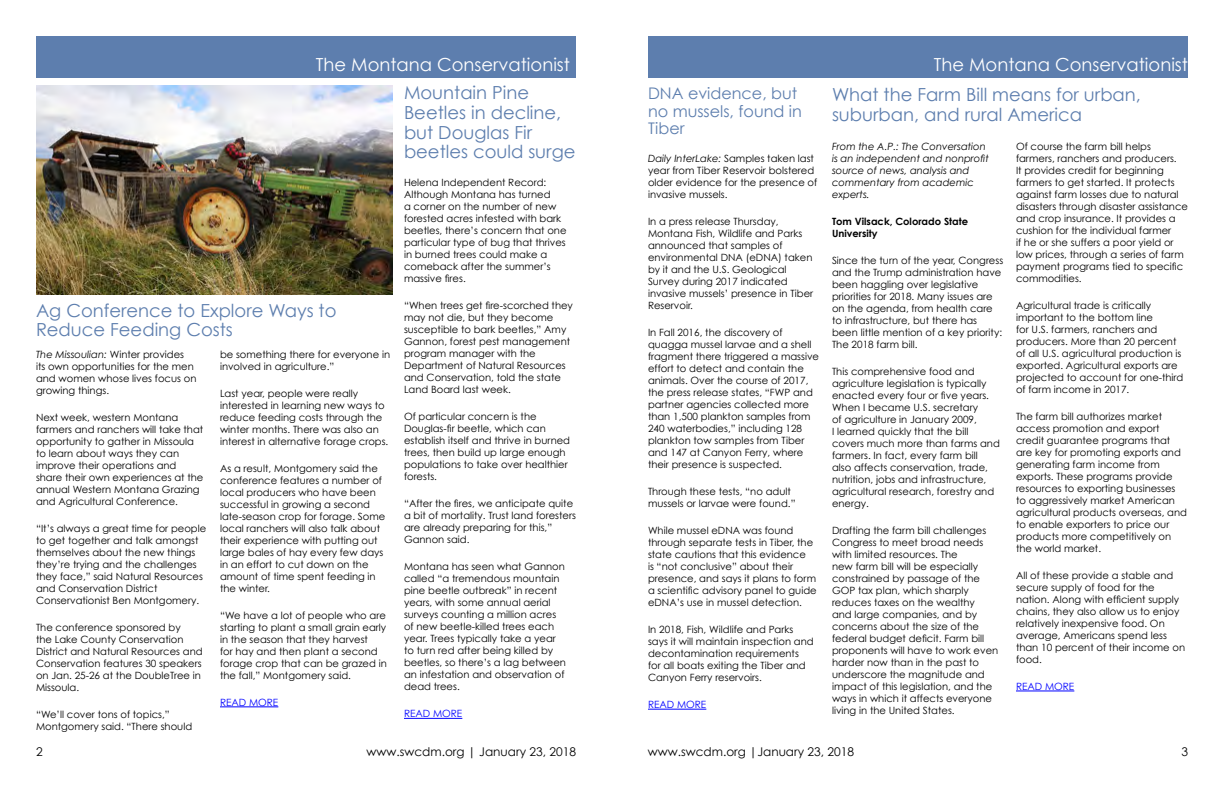
<style>
.page{position:relative;width:1224px;height:792px;background:#fff}
.page>*{position:absolute;margin:0;border:0;box-sizing:border-box;transform-origin:0 0}
.t1{font:18px/19.8px "Century Gothic";color:#5d7eae}
.t2{font:18px "Century Gothic";color:#fff}
.t3{font:16px/17.6px "Century Gothic";color:#5d7eae}
.t4{font:12px "Century Gothic";color:#000}
.t5{font:10px/12px "Century Gothic";color:#000}
.t6{font:italic 10px/12px "Century Gothic";color:#000}
.t7{font:700 10px/12px "Century Gothic";color:#000}
.t8{font:10px "Century Gothic";color:#00f}
.s1{font-style:italic}
</style>
<div class="page">
<div style="left:648px;top:36px;width:540px;height:42px;background:#5d7eae"></div>
<div style="left:36px;top:36px;width:540px;height:42px;background:#5d7eae"></div>
<hr style="left:220px;top:707px;width:58px;height:1px;background:#00f">
<img style="left:36px;top:86px;width:356px;height:208px">
<hr style="left:404px;top:718px;width:58px;height:1px;background:#00f">
<hr style="left:1016px;top:691px;width:58px;height:1px;background:#00f">
<hr style="left:648px;top:709px;width:58px;height:1px;background:#00f">
<h1 class="t2" style="left:316px;top:53px;width:256px">The Montana Conservationist</h1>
<h1 class="t2" style="left:934px;top:53px;width:256px">The Montana Conservationist</h1>
<h1 class="t1" style="left:36px;top:300px;width:302px">Ag Conference to Explore Ways to<br>Reduce Feeding Costs</h1>
<p class="t5" style="left:36px;top:348px;width:162px"><span class="s1">The Missoulian:</span> Winter provides<br>its own opportunities for the men and women whose lives focus on growing things.</p>
<p class="t5" style="left:36px;top:411px;width:169px">Next week, western Montana farmers and ranchers will take that opportunity to gather in Missoula to learn about ways they can improve their operations and share their own experiences at the annual Western Montana Grazing and Agricultural Conference.</p>
<p class="t5" style="left:36px;top:522px;width:172px">“It’s always a great time for people to get together and talk amongst themselves about the new things they’re trying and the challenges they face,” said Natural Resources and Conservation District<br>Conservationist Ben Montgomery.</p>
<p class="t5" style="left:36px;top:621px;width:168px">The conference sponsored by<br>the Lake County Conservation<br>District and Natural Resources and<br>Conservation features 30 speakers on Jan. 25-26 at the DoubleTree in<br>Missoula.</p>
<p class="t5" style="left:36px;top:708px;width:158px">“We’ll cover tons of topics,”<br>Montgomery said. “There should</p>
<p class="t5" style="left:220px;top:348px;width:172px">be something there for everyone in involved in agriculture.”</p>
<p class="t5" style="left:220px;top:387px;width:170px">Last year, people were really interested in learning new ways to reduce feeding costs through the winter months. There was also an interest in alternative forage crops.</p>
<p class="t5" style="left:220px;top:462px;width:167px">As a result, Montgomery said the conference features a number of local producers who have been successful in growing a second late-season crop for forage. Some local ranchers will also talk about their experience with putting out large bales of hay every few days in an effort to cut down on the amount of time spent feeding in the winter.</p>
<p class="t5" style="left:220px;top:609px;width:168px">“We have a lot of people who are starting to plant a small grain early in the season that they harvest<br>for hay and then plant a second forage crop that can be grazed in the fall,” Montgomery said.</p>
<p class="t8" style="left:220px;top:696px;width:60px">READ MORE</p>
<h1 class="t1" style="left:404px;top:82px;width:173px">Mountain Pine<br>Beetles in decline, but Douglas Fir beetles could surge</h1>
<p class="t5" style="left:404px;top:177px;width:164px">Helena Independent Record:<br>Although Montana has turned<br>a corner on the number of new forested acres infested with bark beetles, there’s concern that one particular type of bug that thrives in burned trees could make a comeback after the summer’s massive fires.</p>
<p class="t5" style="left:404px;top:300px;width:171px">“When trees get fire-scorched they may not die, but they become susceptible to bark beetles,” Amy<br>Gannon, forest pest management program manager with the<br>Department of Natural Resources and Conservation, told the state<br>Land Board last week.</p>
<p class="t5" style="left:404px;top:411px;width:168px">Of particular concern is the<br>Douglas-fir beetle, which can establish itself and thrive in burned trees, then build up large enough populations to take over healthier forests.</p>
<p class="t5" style="left:404px;top:498px;width:173px">“After the fires, we anticipate quite a bit of mortality. Trust land foresters are already preparing for this,”<br>Gannon said.</p>
<p class="t5" style="left:404px;top:561px;width:163px">Montana has seen what Gannon called “a tremendous mountain pine beetle outbreak” in recent years, with some annual aerial surveys counting a million acres of new beetle-killed trees each year. Trees typically take a year to turn red after being killed by beetles, so there’s a lag between an infestation and observation of dead trees.</p>
<p class="t8" style="left:404px;top:708px;width:60px">READ MORE</p>
<h2 class="t3" style="left:648px;top:84px;width:155px">DNA evidence, but no mussels, found in<br>Tiber</h2>
<p class="t5" style="left:648px;top:152px;width:171px"><span class="s1">Daily InterLake:</span> Samples taken last year from Tiber Reservoir bolstered older evidence for the presence of invasive mussels.</p>
<p class="t5" style="left:648px;top:215px;width:167px">In a press release Thursday,<br>Montana Fish, Wildlife and Parks announced that samples of environmental DNA (eDNA) taken by it and the U.S. Geological<br>Survey during 2017 indicated invasive mussels’ presence in Tiber<br>Reservoir.</p>
<p class="t5" style="left:648px;top:326px;width:173px">In Fall 2016, the discovery of quagga mussel larvae and a shell fragment there triggered a massive effort to detect and contain the animals. Over the course of 2017, the press release states, “FWP and partner agencies collected more than 1,500 plankton samples from<br>240 waterbodies,” including 128 plankton tow samples from Tiber and 147 at Canyon Ferry, where their presence is suspected.</p>
<p class="t5" style="left:648px;top:485px;width:149px">Through these tests, “no adult mussels or larvae were found.”</p>
<p class="t5" style="left:648px;top:524px;width:170px">While mussel eDNA was found through separate tests in Tiber, the state cautions that this evidence<br>is “not conclusive” about their presence, and says it plans to form a scientific advisory panel to guide eDNA’s use in mussel detection.</p>
<p class="t5" style="left:648px;top:623px;width:167px">In 2018, Fish, Wildlife and Parks says it will maintain inspection and decontamination requirements for all boats exiting the Tiber and<br>Canyon Ferry reservoirs.</p>
<p class="t8" style="left:648px;top:698px;width:60px">READ MORE</p>
<h1 class="t1" style="left:832px;top:85px;width:310px">What the Farm Bill means for urban, suburban, and rural America</h1>
<p class="t6" style="left:832px;top:140px;width:158px">From the A.P.: The Conversation is an independent and nonprofit source of news, analysis and commentary from academic experts.</p>
<p class="t7" style="left:832px;top:215px;width:138px">Tom Vilsack, Colorado State<br>University</p>
<p class="t5" style="left:832px;top:254px;width:173px">Since the turn of the year, Congress and the Trump administration have been haggling over legislative priorities for 2018. Many issues are on the agenda, from health care to infrastructure, but there has been little mention of a key priority:<br>The 2018 farm bill.</p>
<p class="t5" style="left:832px;top:365px;width:169px">This comprehensive food and agriculture legislation is typically enacted every four or five years.<br>When I became U.S. secretary<br>of agriculture in January 2009,<br>I learned quickly that the bill covers much more than farms and farmers. In fact, every farm bill<br>also affects conservation, trade, nutrition, jobs and infrastructure, agricultural research, forestry and energy.</p>
<p class="t5" style="left:832px;top:524px;width:168px">Drafting the farm bill challenges<br>Congress to meet broad needs with limited resources. The<br>new farm bill will be especially constrained by passage of the<br>GOP tax plan, which sharply reduces taxes on the wealthy<br>and large companies, and by concerns about the size of the federal budget deficit. Farm bill proponents will have to work even harder now than in the past to underscore the magnitude and impact of this legislation, and the ways in which it affects everyone living in the United States.</p>
<p class="t5" style="left:1016px;top:140px;width:173px">Of course the farm bill helps farmers, ranchers and producers.<br>It provides credit for beginning farmers to get started. It protects against farm losses due to natural disasters through disaster assistance and crop insurance. It provides a cushion for the individual farmer<br>if he or she suffers a poor yield or low prices, through a series of farm payment programs tied to specific commodities.</p>
<p class="t5" style="left:1016px;top:299px;width:169px">Agricultural trade is critically important to the bottom line<br>for U.S. farmers, ranchers and producers. More than 20 percent of all U.S. agricultural production is exported. Agricultural exports are projected to account for one-third of farm income in 2017.</p>
<p class="t5" style="left:1016px;top:410px;width:172px">The farm bill authorizes market access promotion and export credit guarantee programs that are key for promoting exports and generating farm income from exports. These programs provide resources to exporting businesses to aggressively market American agricultural products overseas, and to enable exporters to price our products more competitively on the world market.</p>
<p class="t5" style="left:1016px;top:569px;width:171px">All of these provide a stable and secure supply of food for the nation. Along with efficient supply chains, they also allow us to enjoy relatively inexpensive food. On average, Americans spend less than 10 percent of their income on food.</p>
<p class="t8" style="left:1016px;top:680px;width:60px">READ MORE</p>
<p class="t4" style="left:36px;top:744px;width:8px">2</p>
<p class="t4" style="left:367px;top:744px;width:211px">www.swcdm.org | January 23, 2018</p>
<p class="t4" style="left:648px;top:744px;width:208px">www.swcdm.org |January 23, 2018</p>
<p class="t4" style="left:1181px;top:744px;width:8px">3</p>
</div>
